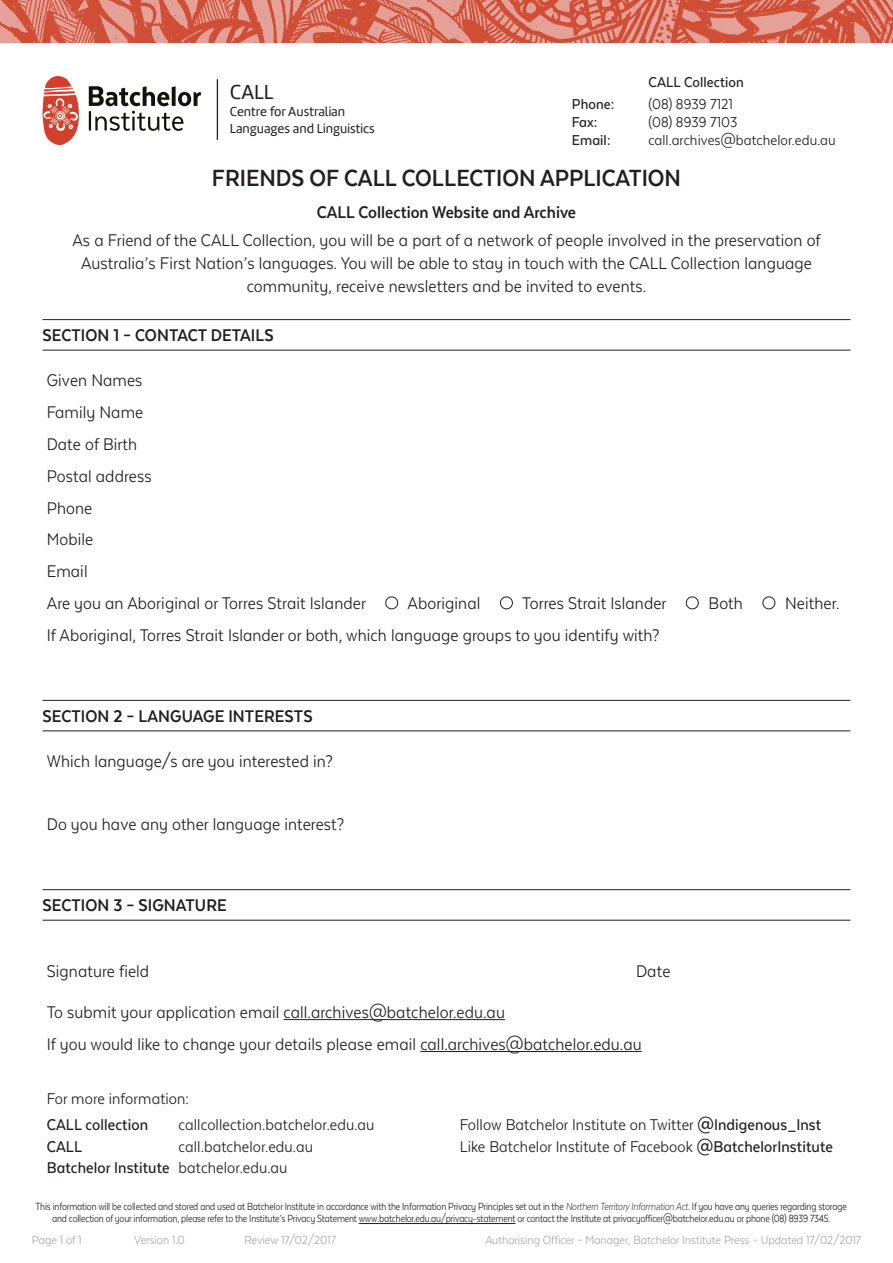
<style>
.page{position:relative;width:893px;height:1263px;background:#fff}
.page>*{position:absolute;margin:0;border:0;box-sizing:border-box;transform-origin:0 0}
.t1{font:700 27px "Texta Narrow Alt";color:#231f20}
.t2{font:21px "Amelia Rounded Regular";color:#231f20}
.t3{font:19.5px/32px "Texta Narrow Alt";letter-spacing:.005em;color:#231f20}
.t4{font:700 19.5px "Texta Narrow Alt";letter-spacing:.005em;color:#231f20}
.t5{font:18px/21.6px "Texta Narrow Alt";letter-spacing:.005em;color:#231f20}
.t6{font:500 18px "Texta Narrow Alt";letter-spacing:.005em;color:#231f20}
.t7{font:16.5px "Texta Narrow Alt";letter-spacing:.005em;color:#231f20}
.t8{font:500 16.5px "Texta Narrow Alt";letter-spacing:.005em;color:#231f20}
.t9{font:300 13.5px "Texta Narrow Alt";color:#939598}
.t10{font:13.5px/16.5px "Amelia Rounded Regular";color:#231f20}
.t11{font:12px/12px "Texta Narrow Alt";letter-spacing:-.015em;color:#231f20;text-align:center;scale:.9 1}
.s1{font-weight:500}
.s2{font-weight:300;font-style:italic}
</style>
<div class="page">
<hr style="left:359px;top:1223px;width:156px;height:1px;background:#231f20">
<img style="left:0;top:0;width:893px;height:43px">
<hr style="left:43px;top:319px;width:807px;height:1px;background:#231f20">
<hr style="left:43px;top:350px;width:807px;height:1px;background:#231f20">
<hr style="left:43px;top:700px;width:807px;height:1px;background:#231f20">
<hr style="left:43px;top:730px;width:807px;height:1px;background:#231f20">
<hr style="left:43px;top:889px;width:807px;height:1px;background:#231f20">
<hr style="left:43px;top:920px;width:807px;height:1px;background:#231f20">
<hr style="left:284px;top:1019px;width:221px;height:1px;background:#231f20">
<hr style="left:420px;top:1051px;width:222px;height:1px;background:#231f20">
<svg style="left:43px;top:76px;width:36px;height:69px"></svg>
<svg style="left:89px;top:86px;width:112px;height:45px"></svg>
<div style="left:385px;top:596px;width:13px;height:13px;border:1px solid #231f20;border-radius:50%"></div>
<div style="left:500px;top:596px;width:13px;height:13px;border:1px solid #231f20;border-radius:50%"></div>
<div style="left:686px;top:596px;width:13px;height:13px;border:1px solid #231f20;border-radius:50%"></div>
<div style="left:762px;top:596px;width:13px;height:13px;border:1px solid #231f20;border-radius:50%"></div>
<hr style="left:217px;top:79px;width:1px;height:61px;background:#231f20">
<p class="t8" style="left:648px;top:73px;width:97px">CALL Collection</p>
<p class="t2" style="left:230px;top:79px;width:46px">CALL</p>
<p class="t10" style="left:230px;top:103px;width:147px">Centre for Australian<br>Languages and Linguistics</p>
<p class="t8" style="left:572px;top:96px;width:44px">Phone:</p>
<p class="t7" style="left:648px;top:96px;width:86px">(08) 8939 7121</p>
<p class="t8" style="left:572px;top:114px;width:27px">Fax:</p>
<p class="t7" style="left:648px;top:114px;width:90px">(08) 8939 7103</p>
<p class="t8" style="left:572px;top:132px;width:40px">Email:</p>
<p class="t7" style="left:648px;top:132px;width:189px">call.archives@batchelor.edu.au</p>
<h1 class="t1" style="left:212px;top:164px;width:471px">FRIENDS OF CALL COLLECTION APPLICATION</h1>
<p class="t4" style="left:317px;top:202px;width:261px">CALL Collection Website and Archive</p>
<p class="t3" style="left:72px;top:228px;width:750px;line-height:23.4px;text-align:center">As a Friend of the CALL Collection, you will be a part of a network of people involved in the preservation of<br>Australia’s First Nation’s languages. You will be able to stay in touch with the CALL Collection language community, receive newsletters and be invited to events.</p>
<p class="t4" style="left:43px;top:325px;width:233px">SECTION 1 – CONTACT DETAILS</p>
<p class="t3" style="left:47px;top:364px;width:321px">Given Names<br>Family Name<br>Date of Birth<br>Postal address<br>Phone<br>Mobile<br>Email<br>Are you an Aboriginal or Torres Strait Islander</p>
<p class="t3" style="left:408px;top:587px;width:74px">Aboriginal</p>
<p class="t3" style="left:522px;top:587px;width:146px">Torres Strait Islander</p>
<p class="t3" style="left:709px;top:587px;width:36px">Both</p>
<p class="t3" style="left:785px;top:587px;width:56px">Neither.</p>
<p class="t3" style="left:47px;top:619px;width:614px">If Aboriginal, Torres Strait Islander or both, which language groups to you identify with?</p>
<p class="t4" style="left:43px;top:706px;width:272px">SECTION 2 – LANGUAGE INTERESTS</p>
<p class="t3" style="left:47px;top:745px;width:288px">Which language/s are you interested in?</p>
<p class="t3" style="left:47px;top:808px;width:299px">Do you have any other language interest?</p>
<p class="t4" style="left:43px;top:895px;width:186px">SECTION 3 – SIGNATURE</p>
<p class="t3" style="left:47px;top:955px;width:104px">Signature field</p>
<p class="t3" style="left:636px;top:955px;width:36px">Date</p>
<p class="t3" style="left:47px;top:996px;width:596px">To submit your application email call.archives@batchelor.edu.au<br>If you would like to change your details please email call.archives@batchelor.edu.au</p>
<p class="t5" style="left:47px;top:1088px;width:144px">For more information:</p>
<p class="t6" style="left:47px;top:1115px;width:103px">CALL collection</p>
<p class="t5" style="left:179px;top:1113px;width:197px">callcollection.batchelor.edu.au</p>
<p class="t6" style="left:47px;top:1137px;width:37px">CALL</p>
<p class="t5" style="left:460px;top:1113px;width:375px">Follow Batchelor Institute on Twitter <span class="s1">@Indigenous_Inst<br></span>Like Batchelor Institute of Facebook <span class="s1">@BatchelorInstitute</span></p>
<p class="t5" style="left:47px;top:1135px;width:268px;text-indent:132px">call.batchelor.edu.au<br><span class="s1">Batchelor Institute</span> batchelor.edu.au</p>
<p class="t11" style="left:36px;top:1200px;width:903px">This information will be collected and stored and used at Batchelor Institute in accordance with the Information Privacy Principles set out in the <span class="s2">Northern Territory Information Act</span>. If you have any queries regarding storage and collection of your information, please refer to the Institute’s Privacy Statement www.batchelor.edu.au/privacy-statement or contact the Institute at privacyofficer@batchelor.edu.au or phone (08) 8939 7345.</p>
<p class="t9" style="left:32px;top:1233px;width:51px">Page 1 of 1</p>
<p class="t9" style="left:134px;top:1233px;width:52px">Version 1.0</p>
<p class="t9" style="left:244px;top:1233px;width:93px">Review 17/02/2017</p>
<p class="t9" style="left:485px;top:1233px;width:377px">Authorising Officer – Manager, Batchelor Institute Press – Updated 17/02/2017</p>
</div>
